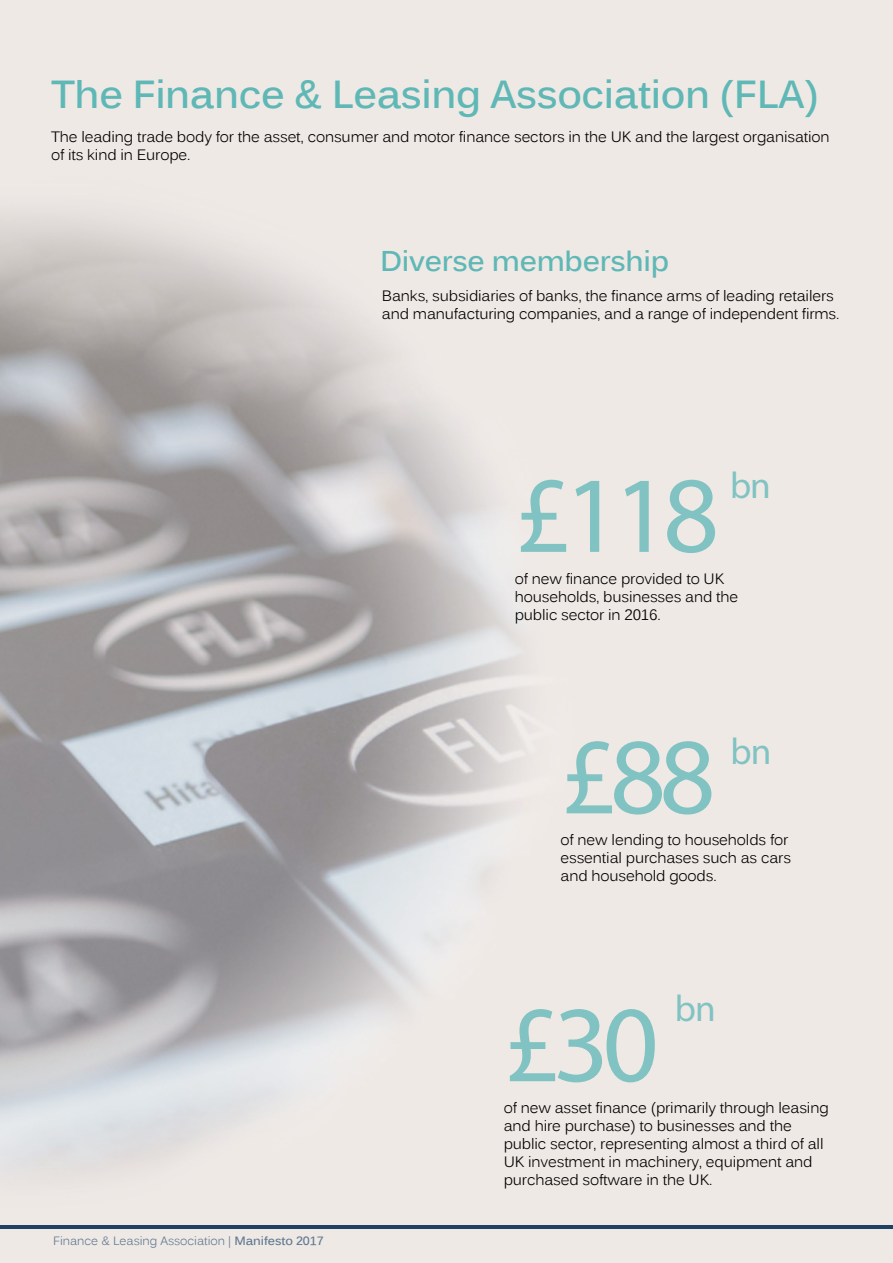
<style>
.page{position:relative;width:893px;height:1263px;background:#fff}
.page>*{position:absolute;margin:0;border:0;box-sizing:border-box;transform-origin:0 0}
.t1{font:109.2px "Myriad Pro";letter-spacing:-.06em;color:#81c3c3}
.t2{font:700 39px "Kalinga";letter-spacing:-.01em;color:#5fb8b6}
.t3{font:37.2px "Myriad Pro";color:#81c3c3}
.t4{font:700 28.5px "Kalinga";letter-spacing:-.01em;color:#5fb8b6}
.t5{font:15px/18px "Kalinga";letter-spacing:-.01em;color:#000}
.t6{font:12px "Kalinga";letter-spacing:-.005em;color:#617a93}
.s1{font-weight:700}
</style>
<div class="page">
<hr style="left:0;top:1225px;width:893px;height:4px;background:#1e4164">
<h2 class="t2" style="left:51px;top:68px;width:769px">The Finance &amp; Leasing Association (FLA)</h2>
<p class="t5" style="left:51px;top:129px;width:780px">The leading trade body for the asset, consumer and motor finance sectors in the UK and the largest organisation of its kind in Europe.</p>
<h3 class="t4" style="left:380px;top:242px;width:291px">Diverse membership</h3>
<p class="t5" style="left:382px;top:288px;width:459px">Banks, subsidiaries of banks, the finance arms of leading retailers and manufacturing companies, and a range of independent firms.</p>
<h1 class="t1" style="left:515px;top:448px;width:206px">£118</h1>
<h3 class="t3" style="left:730px;top:462px;width:42px">bn</h3>
<p class="t5" style="left:515px;top:571px;width:225px">of new finance provided to UK households, businesses and the public sector in 2016.</p>
<h1 class="t1" style="left:561px;top:709px;width:156px">£88</h1>
<h3 class="t3" style="left:731px;top:729px;width:42px">bn</h3>
<p class="t5" style="left:561px;top:832px;width:232px">of new lending to households for essential purchases such as cars and household goods.</p>
<h1 class="t1" style="left:504px;top:977px;width:156px">£30</h1>
<h3 class="t3" style="left:675px;top:985px;width:42px">bn</h3>
<p class="t6" style="left:53px;top:1233px;width:272px">Finance &amp; Leasing Association | <span class="s1">Manifesto 2017</span></p>
<p class="t5" style="left:504px;top:1100px;width:326px">of new asset finance (primarily through leasing and hire purchase) to businesses and the public sector, representing almost a third of all UK investment in machinery, equipment and purchased software in the UK.</p>
</div>
